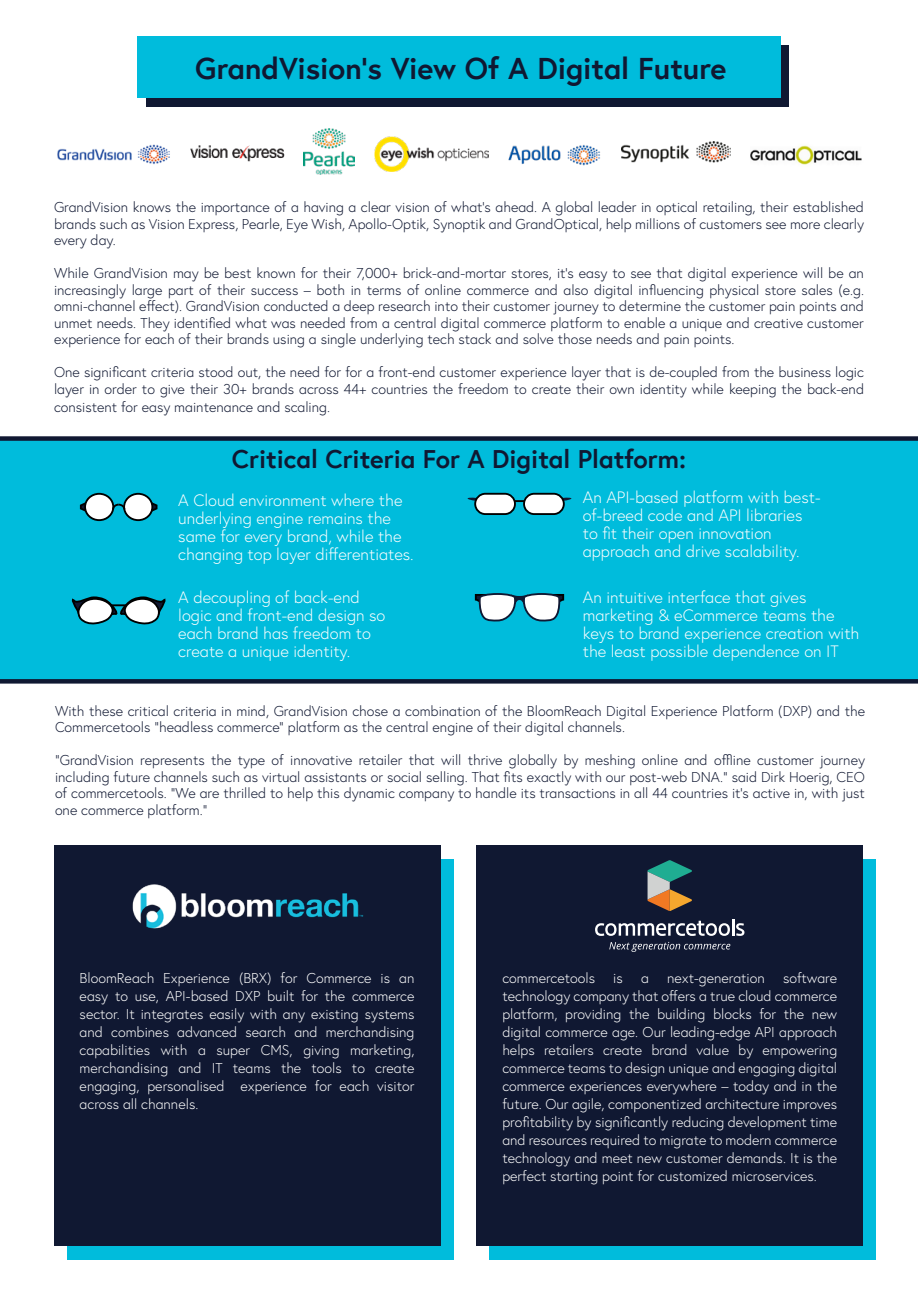
<style>
.page{position:relative;width:918px;height:1296px;background:#fff}
.page>*{position:absolute;margin:0;border:0;box-sizing:border-box;transform-origin:0 0}
.t1{font:700 30px "Europa";color:#101832}
.t2{font:700 25.5px "Europa";color:#101832}
.t3{font:300 16.5px/18px "Europa";color:#fff}
.t4{font:300 14.25px/16.5px "Europa";color:#101832;text-align:justify}
.t5{font:300 14.25px/18px "Europa";color:#fff;text-align:justify}
</style>
<div class="page">
<div style="left:146px;top:46px;width:643px;height:61px;background:#101832"></div>
<div style="left:138px;top:36px;width:643px;height:62px;background:#00bcdc"></div>
<div style="left:0;top:436px;width:918px;height:248px;background:#00bcdc"></div>
<svg style="left:80px;top:493px;width:77px;height:28px"></svg>
<svg style="left:70px;top:596px;width:97px;height:30px"></svg>
<svg style="left:475px;top:592px;width:89px;height:32px"></svg>
<svg style="left:516px;top:500px;width:7px;height:2px"></svg>
<svg style="left:563px;top:497px;width:9px;height:4px"></svg>
<div style="left:524px;top:494px;width:40px;height:20px;background:#fff;border-radius:10px"></div>
<div style="left:523px;top:493px;width:42px;height:22px;border:2px solid #000;border-radius:10px"></div>
<svg style="left:468px;top:497px;width:8px;height:4px"></svg>
<div style="left:475px;top:494px;width:40px;height:20px;background:#fff;border-radius:10px"></div>
<div style="left:474px;top:493px;width:42px;height:22px;border:2px solid #000;border-radius:10px"></div>
<div style="left:67px;top:859px;width:386px;height:400px;background:#00bcdc"></div>
<div style="left:54px;top:845px;width:386px;height:400px;background:#101832"></div>
<img style="left:132px;top:884px;width:232px;height:45px">
<div style="left:490px;top:859px;width:386px;height:400px;background:#00bcdc"></div>
<div style="left:477px;top:845px;width:386px;height:400px;background:#101832"></div>
<svg style="left:595px;top:919px;width:149px;height:17px"></svg>
<svg style="left:648px;top:860px;width:44px;height:51px"></svg>
<svg style="left:609px;top:942px;width:121px;height:10px"></svg>
<img style="left:57px;top:144px;width:113px;height:21px">
<img style="left:190px;top:145px;width:94px;height:17px">
<img style="left:304px;top:128px;width:51px;height:47px">
<img style="left:750px;top:145px;width:112px;height:20px">
<img style="left:508px;top:145px;width:92px;height:21px">
<img style="left:621px;top:141px;width:109px;height:22px">
<img style="left:374px;top:137px;width:115px;height:35px">
<h1 class="t1" style="left:195px;top:48px;width:533px">GrandVision’s View Of A Digital Future</h1>
<p class="t4" style="left:54px;top:199px;width:812px">GrandVision knows the importance of a having a clear vision of what’s ahead. A global leader in optical retailing, their established brands such as Vision Express, Pearle, Eye Wish, Apollo-Optik, Synoptik and GrandOptical, help millions of customers see more clearly every day.</p>
<p class="t4" style="left:54px;top:265px;width:812px">While GrandVision may be best known for their 7,000+ brick-and-mortar stores, it’s easy to see that digital experience will be an increasingly large part of their success – both in terms of online commerce and also digital influencing physical store sales (e.g. omni-channel effect). GrandVision conducted a deep research into their customer journey to determine the customer pain points and unmet needs. They identified what was needed from a central digital commerce platform to enable a unique and creative customer experience for each of their brands using a single underlying tech stack and solve those needs and pain points.</p>
<p class="t4" style="left:54px;top:364px;width:812px">One significant criteria stood out, the need for for a front-end customer experience layer that is de-coupled from the business logic layer in order to give their 30+ brands across 44+ countries the freedom to create their own identity while keeping the back-end</p>
<p class="t4" style="left:54px;top:398px;width:278px">consistent for easy maintenance and scaling.</p>
<h2 class="t2" style="left:232px;top:441px;width:456px">Critical Criteria For A Digital Platform:</h2>
<p class="t3" style="left:178px;top:491px;width:237px">A Cloud environment where the underlying engine remains the same for every brand, while the changing top layer differentiates.</p>
<p class="t3" style="left:178px;top:588px;width:209px">A decoupling of back-end logic and front-end design so each brand has freedom to create a unique identity.</p>
<p class="t3" style="left:583px;top:488px;width:239px">An API-based platform with best&shy;of-breed code and API libraries to fit their open innovation approach and drive scalability.</p>
<p class="t3" style="left:583px;top:588px;width:278px">An intuitive interface that gives marketing &amp; eCommerce teams the keys to brand experience creation with the least possible dependence on IT</p>
<p class="t4" style="left:55px;top:703px;width:812px">With these critical criteria in mind, GrandVision chose a combination of the BloomReach Digital Experience Platform (DXP) and the<br>Commercetools “headless commerce” platform as the central engine of their digital channels.</p>
<p class="t4" style="left:55px;top:752px;width:812px">“GrandVision represents the type of innovative retailer that will thrive globally by meshing online and offline customer journey including future channels such as virtual assistants or social selling. That fits exactly with our post-web DNA.” said Dirk Hoerig, CEO of commercetools. “We are thrilled to help this dynamic company to handle its transactions in all 44 countries it’s active in, with just one commerce platform.”</p>
<p class="t5" style="left:80px;top:969px;width:336px">BloomReach Experience (BRX) for Commerce is an easy to use, API-based DXP built for the commerce sector. It integrates easily with any existing systems and combines advanced search and merchandising capabilities with a super CMS, giving marketing, merchandising and IT teams the tools to create engaging, personalised experience for each visitor across all channels.</p>
<p class="t5" style="left:502px;top:969px;width:94px">commercetools</p>
<p class="t5" style="left:613px;top:969px;width:11px">is</p>
<p class="t5" style="left:641px;top:969px;width:9px">a</p>
<p class="t5" style="left:667px;top:969px;width:99px">next-generation</p>
<p class="t5" style="left:502px;top:969px;width:336px;text-indent:281px">software technology company that offers a true cloud commerce platform, providing the building blocks for the new digital commerce age. Our leading-edge API approach helps retailers create brand value by empowering commerce teams to design unique and engaging digital commerce experiences everywhere – today and in the future. Our agile, componentized architecture improves profitability by significantly reducing development time and resources required to migrate to modern commerce technology and meet new customer demands. It is the perfect starting point for customized microservices.</p>
</div>
